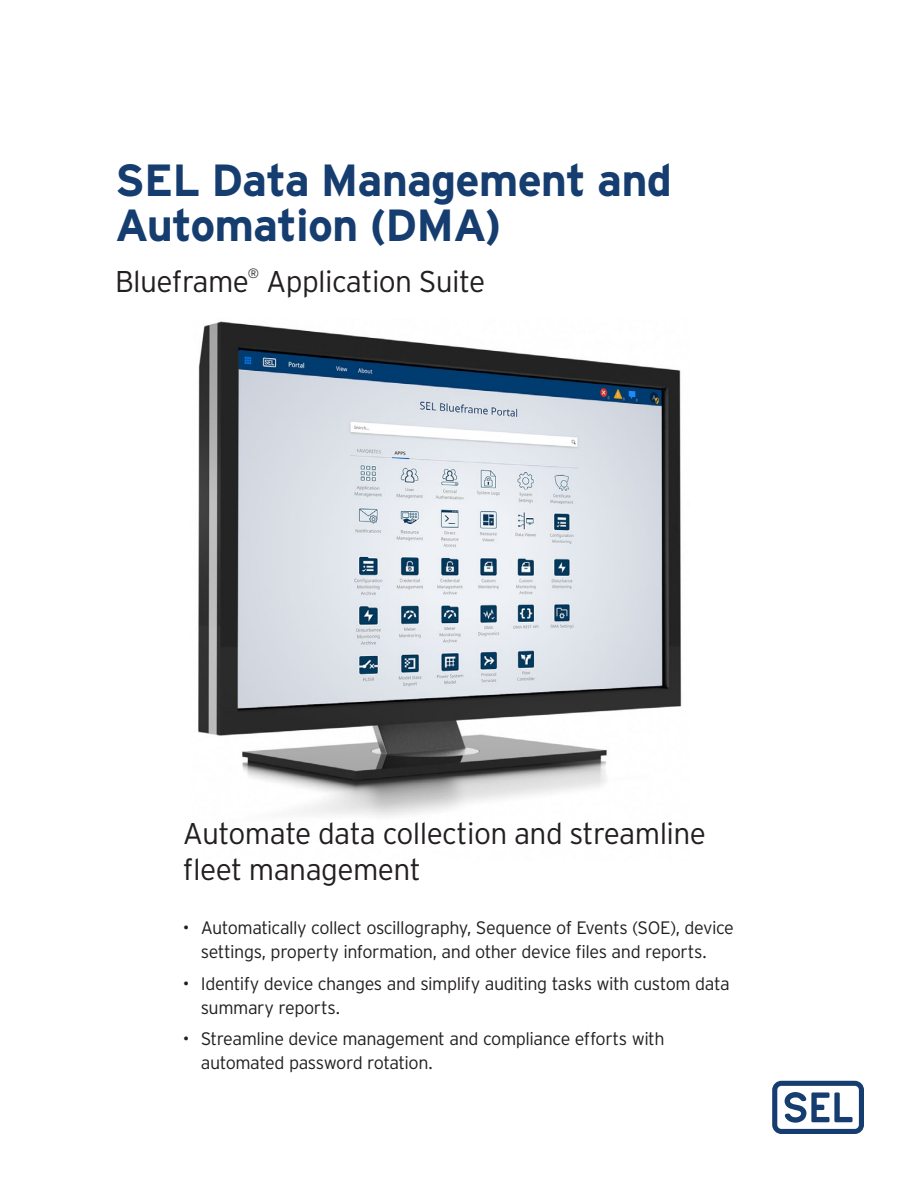
<style>
.page{position:relative;width:918px;height:1188px;background:#fff}
.page>*{position:absolute;margin:0;border:0;box-sizing:border-box;transform-origin:0 0}
.Cover_Title{font:700 45px/45px "Interstate Poly";letter-spacing:-.02em;color:#163d6f}
.Cover_Sub{font:300 30px/36px "Interstate Poly";letter-spacing:-.02em;color:#231f20}
.t1{font:300 18px/24px "Interstate Poly";letter-spacing:-.025em;color:#231f20}
.Cover_Sub-2{font:300 13.5px "Interstate Poly";color:#231f20}
</style>
<div class="page">
<img style="left:198px;top:321px;width:484px;height:496px">
<svg style="left:772px;top:1081px;width:92px;height:53px"></svg>
<p class="Cover_Title" style="left:115px;top:155px;width:558px">SEL Data Management and<br>Automation (DMA)</p>
<p class="Cover_Sub" style="left:115px;top:261px;width:135px">Blueframe</p>
<p class="Cover_Sub-2" style="left:248px;top:264px;width:13px">®</p>
<p class="Cover_Sub" style="left:266px;top:261px;width:221px">Application Suite</p>
<p class="Cover_Sub" style="left:183px;top:813px;width:525px">Automate data collection and streamline fleet management</p>
<p class="t1" style="left:183px;top:915px;width:553px;text-align:center">• Automatically collect oscillography, Sequence of Events (SOE), device settings, property information, and other device files and reports.</p>
<p class="t1" style="left:201px;top:971px;width:531px;text-indent:-18px">• Identify device changes and simplify auditing tasks with custom data summary reports.</p>
<p class="t1" style="left:201px;top:1026px;width:465px;text-indent:-18px">• Streamline device management and compliance efforts with automated password rotation.</p>
</div>
